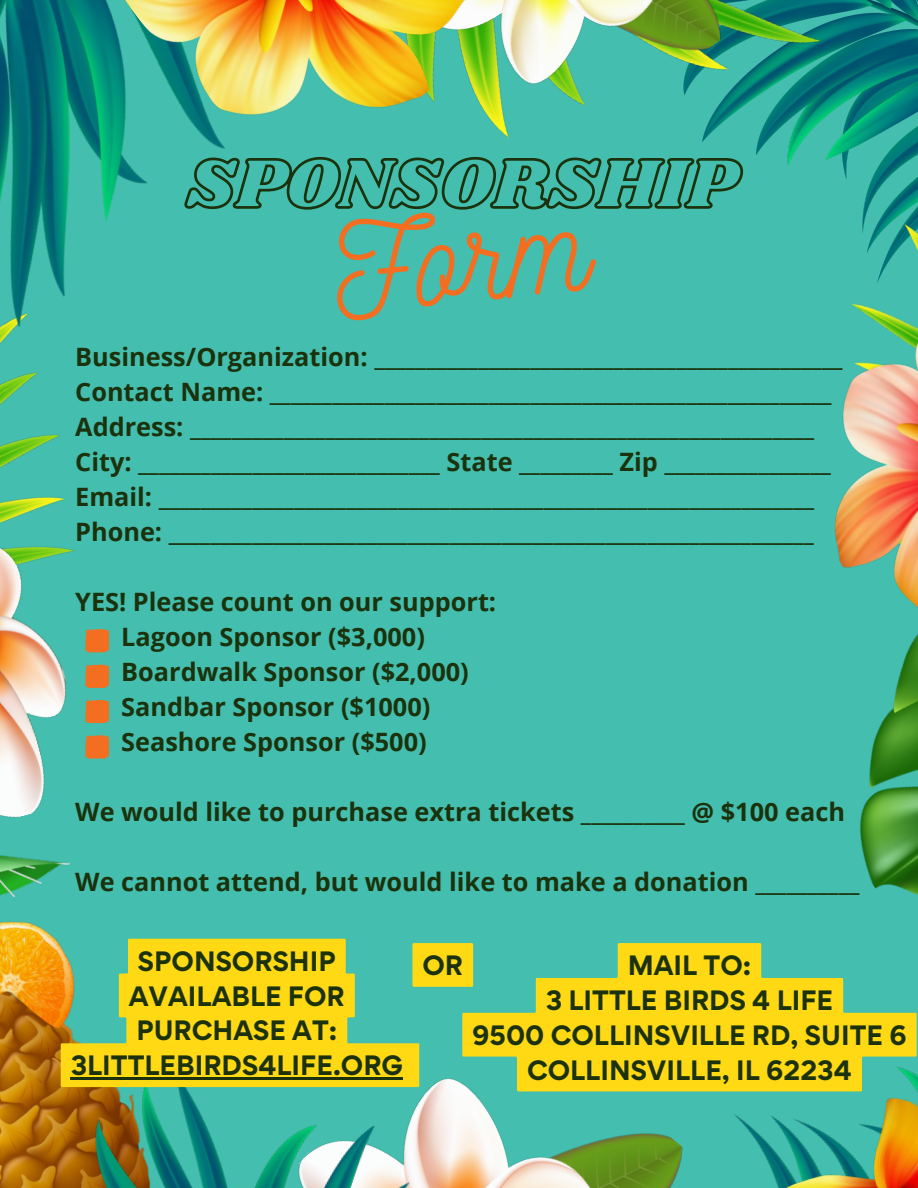
<style>
.page{position:relative;width:918px;height:1188px;background:#fff}
.page>*{position:absolute;margin:0;border:0;box-sizing:border-box;transform-origin:0 0}
.t1{font:126.45px "Nickainley";color:#f36e21}
.t2{font:700 25.35px "Open Sans";color:#1b320d}
.t3{font:700 25.05px/34.8px "Gordita";color:#1b320d;text-align:center}
</style>
<div class="page">
<div style="left:22px;top:0;width:874px;height:1188px;background:#44beae"></div>
<img style="left:0;top:0;width:111px;height:341px">
<img style="left:505px;top:0;width:211px;height:142px">
<img style="left:716px;top:0;width:202px;height:272px">
<img style="left:869px;top:641px;width:49px;height:141px">
<img style="left:834px;top:272px;width:84px;height:369px">
<img style="left:860px;top:782px;width:58px;height:287px">
<img style="left:0;top:758px;width:282px;height:284px">
<img style="left:0;top:1042px;width:749px;height:146px">
<img style="left:75px;top:0;width:430px;height:204px">
<img style="left:0;top:341px;width:97px;height:506px">
<img style="left:749px;top:1069px;width:169px;height:119px">
<svg style="left:182px;top:156px;width:562px;height:68px"></svg>
<svg style="left:85px;top:629px;width:24px;height:23px"></svg>
<svg style="left:85px;top:664px;width:24px;height:24px"></svg>
<svg style="left:85px;top:699px;width:24px;height:24px"></svg>
<svg style="left:85px;top:735px;width:24px;height:23px"></svg>
<svg style="left:61px;top:939px;width:358px;height:148px;fill:#ffd914"></svg>
<hr style="left:71px;top:1078px;width:332px;height:2px;background:#1b320d">
<div style="left:412px;top:943px;width:61px;height:44px;background:#ffd914"></div>
<svg style="left:462px;top:943px;width:455px;height:148px;fill:#ffd914"></svg>
<p class="t1" style="left:326px;top:190px;width:255px;rotate:-6deg">Form</p>
<p class="t2" style="left:75px;top:339px;width:769px">Business/Organization: _____________________________________________</p>
<p class="t2" style="left:75px;top:374px;width:758px">Contact Name: ______________________________________________________</p>
<p class="t2" style="left:75px;top:409px;width:741px">Address: ____________________________________________________________</p>
<p class="t2" style="left:75px;top:444px;width:757px">City: _____________________________ State _________ Zip ________________</p>
<p class="t2" style="left:75px;top:479px;width:740px">Email: _______________________________________________________________</p>
<p class="t2" style="left:75px;top:514px;width:740px">Phone: ______________________________________________________________</p>
<p class="t2" style="left:75px;top:584px;width:422px">YES! Please count on our support:</p>
<p class="t2" style="left:121px;top:619px;width:305px">Lagoon Sponsor ($3,000)</p>
<p class="t2" style="left:121px;top:654px;width:349px">Boardwalk Sponsor ($2,000)</p>
<p class="t2" style="left:121px;top:689px;width:311px">Sandbar Sponsor ($1000)</p>
<p class="t2" style="left:121px;top:724px;width:307px">Seashore Sponsor ($500)</p>
<p class="t2" style="left:75px;top:794px;width:771px">We would like to purchase extra tickets __________ @ $100 each</p>
<p class="t2" style="left:75px;top:864px;width:786px">We cannot attend, but would like to make a donation __________</p>
<p class="t3" style="left:71px;top:943px;width:334px">SPONSORSHIP<br>AVAILABLE FOR<br>PURCHASE AT:<br>3LITTLEBIRDS4LIFE.ORG</p>
<p class="t3" style="left:422px;top:948px;width:42px">OR</p>
<p class="t3" style="left:472px;top:948px;width:436px">MAIL TO:<br>3 LITTLE BIRDS 4 LIFE<br>9500 COLLINSVILLE RD, SUITE 6<br>COLLINSVILLE, IL 62234</p>
</div>
